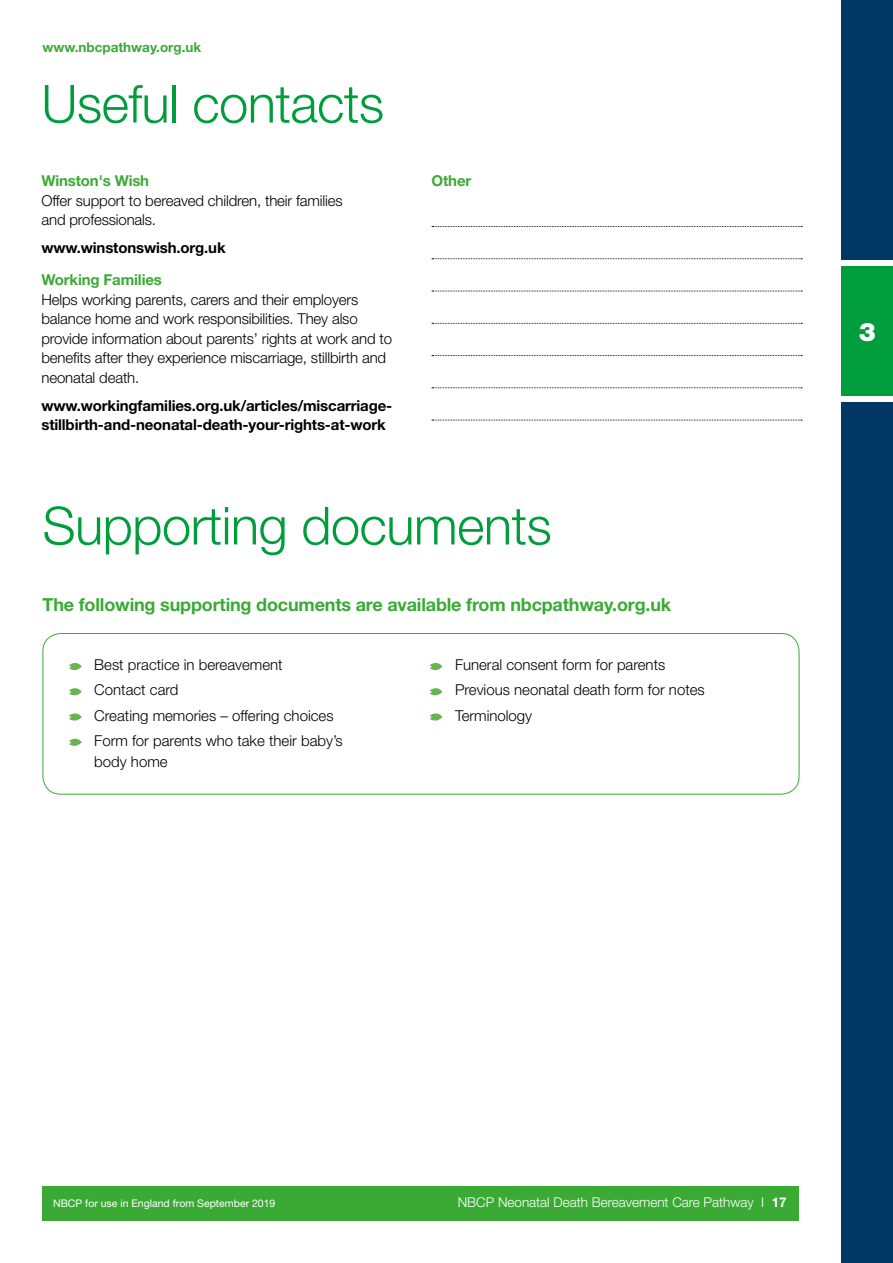
<style>
.page{position:relative;width:893px;height:1263px;background:#fff}
.page>*{position:absolute;margin:0;border:0;box-sizing:border-box;transform-origin:0 0}
.t1{font:300 52.5px "Helvetica Neue LT Std";letter-spacing:-.01em;color:#009d3d}
.t2{font:900 25.5px "Helvetica Neue LT Std";color:#fff}
.t3{font:700 18px "Helvetica Neue LT Std";letter-spacing:-.01em;color:#3aaa35}
.t4{font:300 15px/19.5px "Helvetica Neue LT Std";letter-spacing:-.01em;color:#000}
.t5{font:700 15px/19.5px "Helvetica Neue LT Std";letter-spacing:-.01em;color:#000}
.t6{font:700 15px "Helvetica Neue LT Std";letter-spacing:-.01em;color:#3aaa35}
.t7{font:300 13.5px "Helvetica Neue LT Std";color:#fff}
.t8{font:700 13.5px "Helvetica Neue LT Std";color:#3aaa35}
.t9{font:10.5px "Helvetica Neue LT Std";color:#fff}
.s1{font-weight:700}
</style>
<div class="page">
<div style="left:43px;top:1186px;width:756px;height:34px;background:#3aaa35"></div>
<svg style="left:69px;top:663px;width:13px;height:7px"></svg>
<svg style="left:69px;top:688px;width:13px;height:8px"></svg>
<svg style="left:69px;top:713px;width:13px;height:8px"></svg>
<svg style="left:69px;top:738px;width:13px;height:8px"></svg>
<svg style="left:429px;top:663px;width:13px;height:7px"></svg>
<svg style="left:429px;top:688px;width:13px;height:8px"></svg>
<svg style="left:429px;top:713px;width:13px;height:8px"></svg>
<div style="left:43px;top:633px;width:756px;height:161px;border:1px solid #3aaa35;border-radius:18px"></div>
<svg style="left:432px;top:226px;width:370px;height:1px"></svg>
<svg style="left:432px;top:258px;width:370px;height:1px"></svg>
<svg style="left:432px;top:291px;width:370px;height:1px"></svg>
<svg style="left:432px;top:323px;width:370px;height:1px"></svg>
<svg style="left:432px;top:355px;width:370px;height:1px"></svg>
<svg style="left:432px;top:387px;width:370px;height:1px"></svg>
<svg style="left:432px;top:420px;width:370px;height:1px"></svg>
<div style="left:842px;top:402px;width:51px;height:861px;background:#003764"></div>
<div style="left:842px;top:0;width:51px;height:259px;background:#003764"></div>
<div style="left:842px;top:266px;width:51px;height:129px;background:#009d3d"></div>
<p class="t8" style="left:43px;top:39px;width:160px">www.nbcpathway.org.uk</p>
<h1 class="t1" style="left:41px;top:72px;width:344px">Useful contacts</h1>
<p class="t6" style="left:41px;top:171px;width:109px">Winston's Wish</p>
<p class="t4" style="left:41px;top:190px;width:303px">Offer support to bereaved children, their families and professionals.</p>
<p class="t5" style="left:41px;top:238px;width:186px">www.winstonswish.org.uk</p>
<p class="t6" style="left:41px;top:271px;width:122px">Working Families</p>
<p class="t4" style="left:41px;top:289px;width:352px">Helps working parents, carers and their employers balance home and work responsibilities. They also provide information about parents’ rights at work and to benefits after they experience miscarriage, stillbirth and neonatal death.</p>
<p class="t5" style="left:41px;top:395px;width:352px">www.workingfamilies.org.uk/articles/miscarriage&shy;stillbirth-and-neonatal-death-your-rights-at-work</p>
<p class="t6" style="left:432px;top:171px;width:41px">Other</p>
<h1 class="t1" style="left:43px;top:494px;width:511px">Supporting documents</h1>
<p class="t3" style="left:43px;top:593px;width:630px">The following supporting documents are available from nbcpathway.org.uk</p>
<p class="t4" style="left:94px;top:652px;width:250px;line-height:25.2px">Best practice in bereavement<br>Contact card<br>Creating memories – offering choices<br>Form for parents who take their baby’s</p>
<p class="t4" style="left:94px;top:751px;width:75px">body home</p>
<p class="t4" style="left:455px;top:652px;width:251px;line-height:25.2px">Funeral consent form for parents<br>Previous neonatal death form for notes<br>Terminology</p>
<h2 class="t2" style="left:859px;top:316px;width:19px">3</h2>
<p class="t9" style="left:53px;top:1197px;width:224px">NBCP for use in England from September 2019</p>
<p class="t7" style="left:458px;top:1194px;width:330px">NBCP Neonatal Death Bereavement Care Pathway I <span class="s1">17</span></p>
</div>
